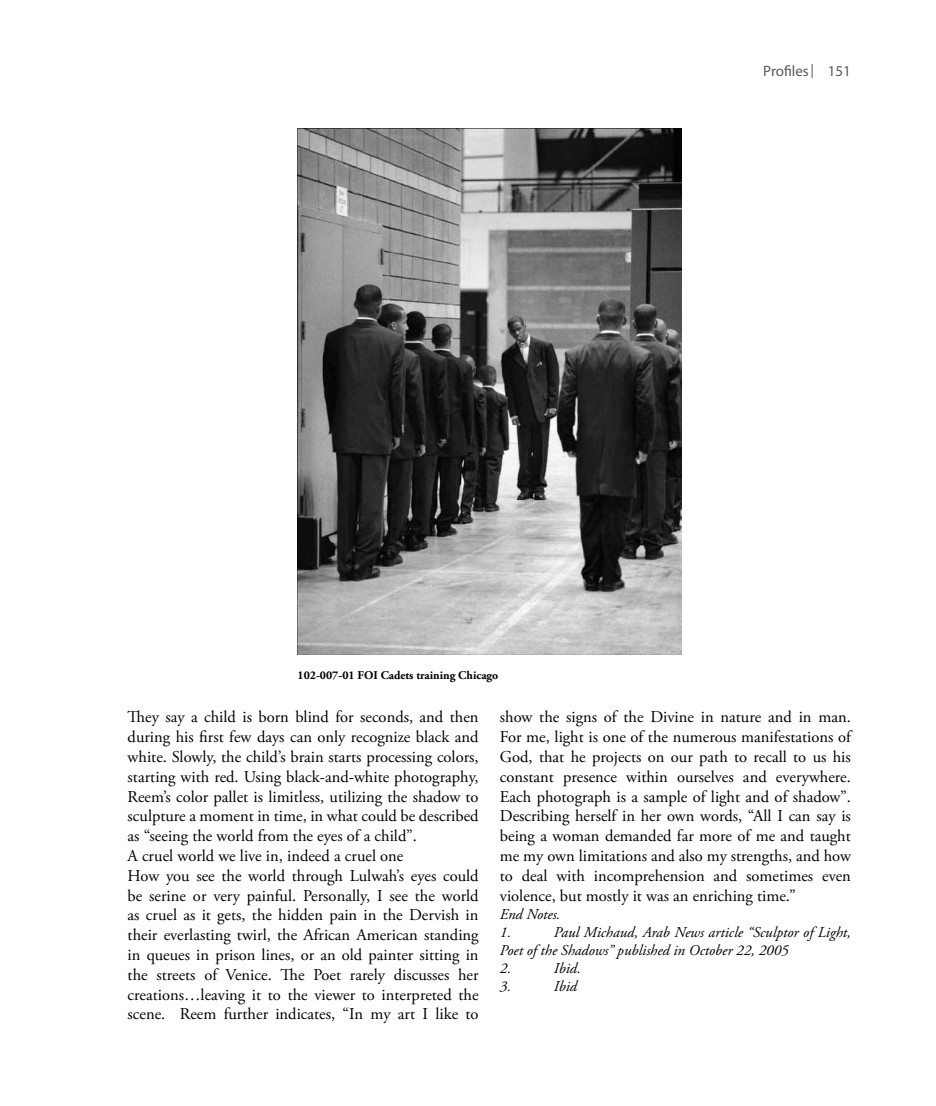
<style>
.page{position:relative;width:936px;height:1106px;background:#fff}
.page>*{position:absolute;margin:0;border:0;box-sizing:border-box;transform-origin:0 0}
.t1{font:16.5px/19.8px "Adobe Garamond Pro";color:#000}
.t2{font:italic 15px/18px "Adobe Garamond Pro";color:#000}
.t3{font:15px "Myriad Pro";color:#58595b}
.t4{font:700 11.85px "Adobe Garamond Pro";color:#000}
</style>
<div class="page">
<svg style="left:811px;top:64px;width:1px;height:14px"></svg>
<img style="left:297px;top:128px;width:384px;height:526px">
<p class="t4" style="left:297px;top:668px;width:202px">102-007-01 FOI Cadets training Chicago</p>
<p class="t3" style="left:763px;top:62px;width:47px">Profiles</p>
<p class="t3" style="left:827px;top:62px;width:25px">151</p>
<p class="t1" style="left:128px;top:707px;width:352px">They say a child is born blind for seconds, and then during his first few days can only recognize black and white. Slowly, the child’s brain starts processing colors, starting with red. Using black-and-white photography, Reem’s color pallet is limitless, utilizing the shadow to sculpture a moment in time, in what could be described as “seeing the world from the eyes of a child”.<br>A cruel world we live in, indeed a cruel one<br>How you see the world through Lulwah’s eyes could be serine or very painful. Personally, I see the world as cruel as it gets, the hidden pain in the Dervish in their everlasting twirl, the African American standing in queues in prison lines, or an old painter sitting in the streets of Venice. The Poet rarely discusses her creations…leaving it to the viewer to interpreted the scene. Reem further indicates, “In my art I like to</p>
<p class="t1" style="left:500px;top:707px;width:352px;text-align:justify">show the signs of the Divine in nature and in man.<br>For me, light is one of the numerous manifestations of God, that he projects on our path to recall to us his constant presence within ourselves and everywhere.<br>Each photograph is a sample of light and of shadow”.<br>Describing herself in her own words, “All I can say is being a woman demanded far more of me and taught me my own limitations and also my strengths, and how to deal with incomprehension and sometimes even violence, but mostly it was an enriching time.”</p>
<p class="t2" style="left:500px;top:905px;width:62px">End Notes.<br>1.</p>
<p class="t2" style="left:500px;top:923px;width:352px;text-indent:54px">Paul Michaud, Arab News article “Sculptor of Light,<br>Poet of the Shadows” published in October 22, 2005<br>2.</p>
<p class="t2" style="left:554px;top:959px;width:28px">Ibid.</p>
<p class="t2" style="left:500px;top:977px;width:13px">3.</p>
<p class="t2" style="left:554px;top:977px;width:25px">Ibid</p>
</div>
